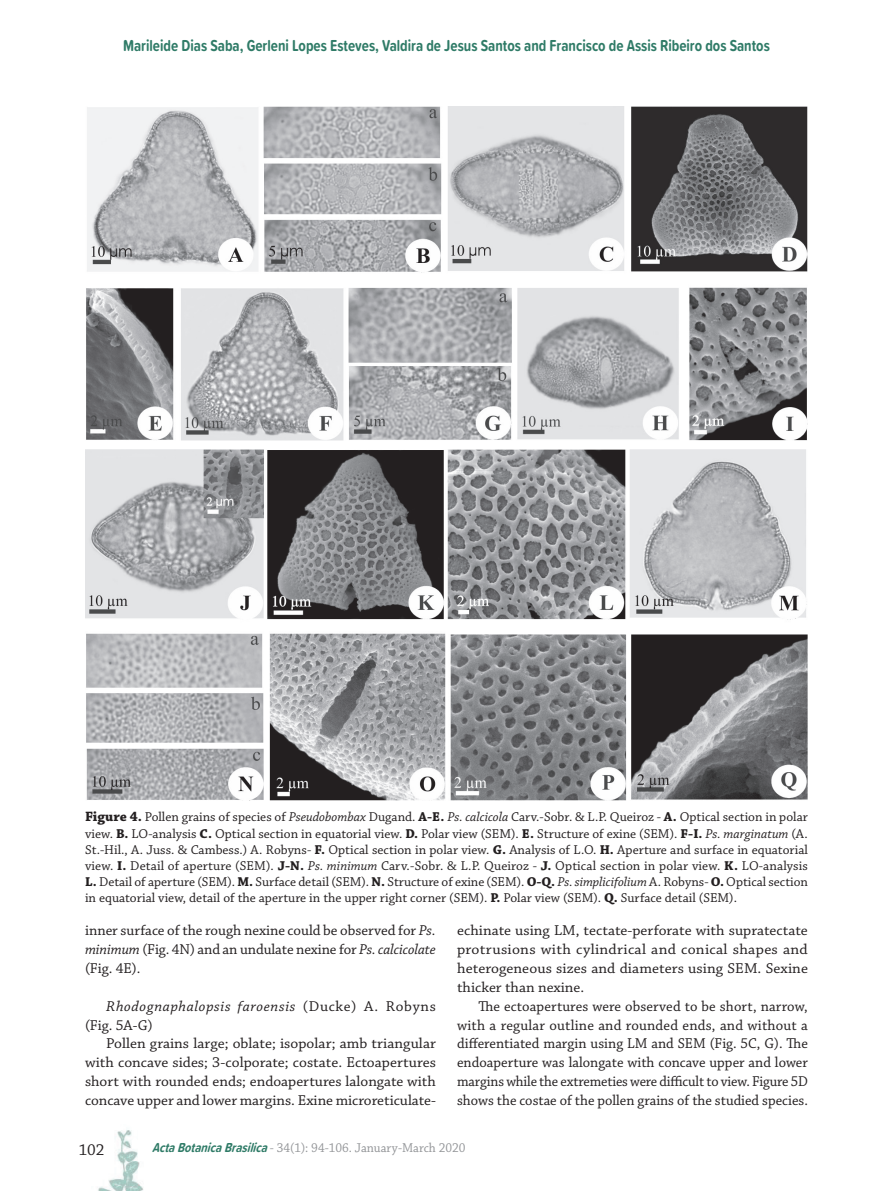
<style>
.page{position:relative;width:893px;height:1191px;background:#fff}
.page>*{position:absolute;margin:0;border:0;box-sizing:border-box;transform-origin:0 0}
.t1{font:700 16.5px "Proxima Soft Cond";color:#2f7b67;scale:.91 1}
.t2{font:16.5px "Chaparral Pro";color:#231f20}
.t3{font:15px/18.9px "Chaparral Pro";color:#231f20;text-align:justify}
.t4{font:15px/18.9px "Chaparral Pro";color:#231f20;text-align:justify;scale:1.04 1}
.t5{font:italic 15px/18.9px "Chaparral Pro";letter-spacing:.045em;color:#231f20}
.t6{font:13.5px/16.2px "Chaparral Pro";color:#231f20;text-align:justify}
.t7{font:13.5px "Chaparral Pro";color:#939598;scale:.95 1}
.s1{font-weight:700;font-size:14.25px}
.s2{font-style:italic}
.s3{font-weight:700}
.s4{font-style:normal}
.s5{font-family:"Proxima Soft Cond";font-weight:700;font-style:italic;color:#2f7b67}
</style>
<div class="page">
<img style="left:98px;top:1130px;width:45px;height:61px">
<img style="left:85px;top:106px;width:723px;height:694px">
<p class="t1" style="left:123px;top:33px;width:712px">Marileide Dias Saba, Gerleni Lopes Esteves, Valdira de Jesus Santos and Francisco de Assis Ribeiro dos Santos</p>
<p class="t6" style="left:85px;top:809px;width:724px"><span class="s1">Figure 4.</span> Pollen grains of species of <span class="s2">Pseudobombax</span> Dugand. <span class="s3">A-E.</span> <span class="s2">Ps. calcicola</span> Carv.-Sobr. &amp; L.P. Queiroz - <span class="s3">A.</span> Optical section in polar view. <span class="s3">B.</span> LO-analysis <span class="s3">C.</span> Optical section in equatorial view. <span class="s3">D.</span> Polar view (SEM). <span class="s3">E.</span> Structure of exine (SEM). <span class="s3">F-I.</span> <span class="s2">Ps. marginatum</span> (A.<br>St.-Hil., A. Juss. &amp; Cambess.) A. Robyns- <span class="s3">F.</span> Optical section in polar view. <span class="s3">G.</span> Analysis of L.O. <span class="s3">H.</span> Aperture and surface in equatorial view. <span class="s3">I.</span> Detail of aperture (SEM). <span class="s3">J-N.</span> <span class="s2">Ps. minimum</span> Carv.-Sobr. &amp; L.P. Queiroz - <span class="s3">J.</span> Optical section in polar view. <span class="s3">K.</span> LO-analysis <span class="s3">L.</span> Detail of aperture (SEM). <span class="s3">M.</span> Surface detail (SEM). <span class="s3">N.</span> Structure of exine (SEM). <span class="s3">O-Q.</span> <span class="s2">Ps. simplicifolium</span> A. Robyns- <span class="s3">O.</span> Optical section in equatorial view, detail of the aperture in the upper right corner (SEM). <span class="s3">P.</span> Polar view (SEM). <span class="s3">Q.</span> Surface detail (SEM).</p>
<p class="t3" style="left:85px;top:921px;width:352px">inner surface of the rough nexine could be observed for <span class="s2">Ps. minimum</span> (Fig. 4N) and an undulate nexine for <span class="s2">Ps. calcicolate </span>(Fig. 4E).</p>
<p class="t5" style="left:85px;top:997px;width:352px;text-indent:21px">Rhodognaphalopsis faroensis <span class="s4">(Ducke) A. Robyns (Fig. 5A-G)</span></p>
<p class="t4" style="left:85px;top:1034px;width:339px;text-indent:21px">Pollen grains large; oblate; isopolar; amb triangular with concave sides; 3-colporate; costate. Ectoapertures short with rounded ends; endoapertures lalongate with concave upper and lower margins. Exine microreticulate-</p>
<p class="t3" style="left:457px;top:921px;width:352px">echinate using LM, tectate-perforate with supratectate protrusions with cylindrical and conical shapes and heterogeneous sizes and diameters using SEM. Sexine thicker than nexine.</p>
<p class="t3" style="left:457px;top:997px;width:352px;text-indent:21px">The ectoapertures were observed to be short, narrow, with a regular outline and rounded ends, and without a differentiated margin using LM and SEM (Fig. 5C, G). The endoaperture was lalongate with concave upper and lower margins while the extremeties were difficult to view. Figure 5D shows the costae of the pollen grains of the studied species.</p>
<p class="t2" style="left:79px;top:1141px;width:27px">102</p>
<p class="t7" style="left:152px;top:1140px;width:332px"><span class="s5">ActaBotanicaBrasilica</span>- 34(1): 94-106. January-March 2020</p>
</div>
